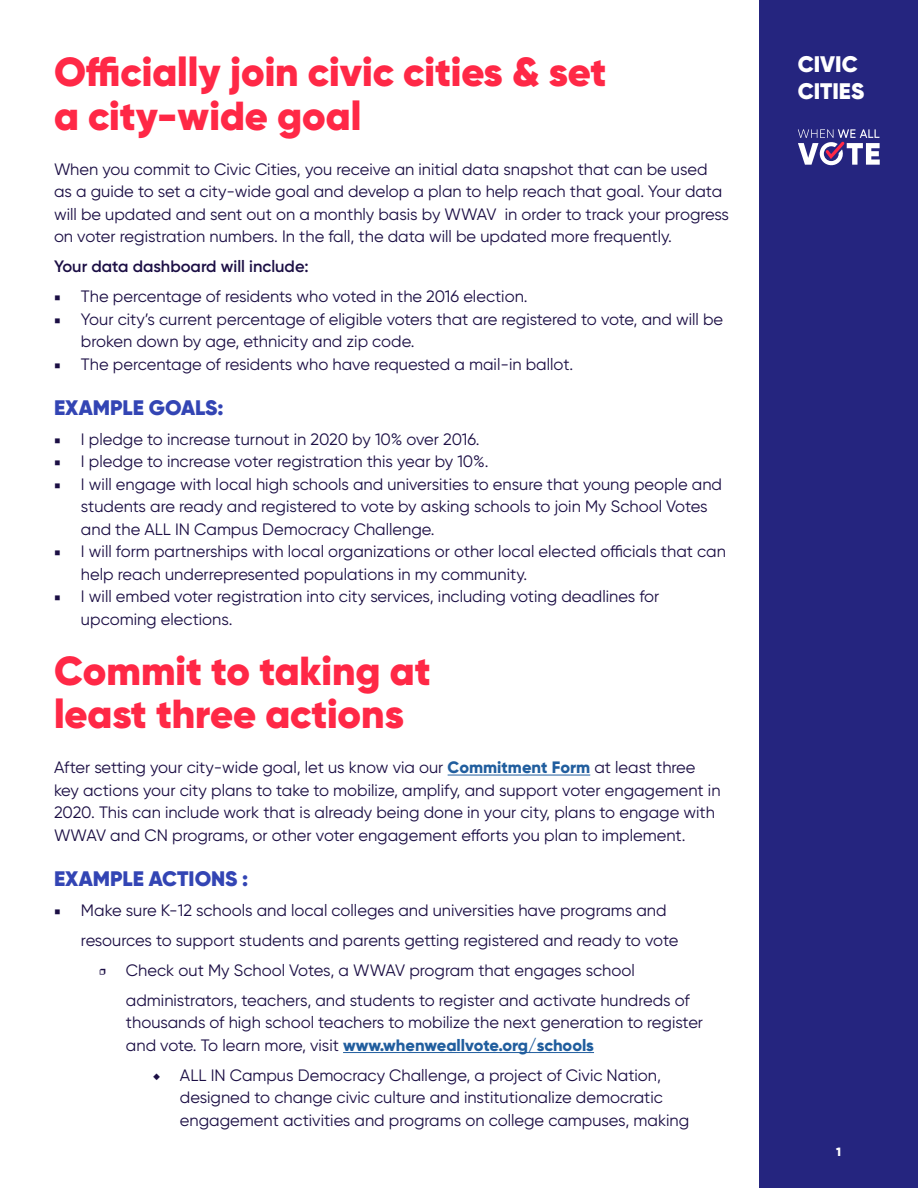
<style>
.page{position:relative;width:918px;height:1188px;background:#fff}
.page>*{position:absolute;margin:0;border:0;box-sizing:border-box;transform-origin:0 0}
.t1{font:900 40.5px/43.5px "Gilroy";color:#ff2846}
.t2{font:900 22.5px "Gilroy";color:#fff}
.t3{font:900 21px "Gilroy";color:#3345b4}
.t4{font:16.5px/22.5px "Gilroy";color:#1b0e44}
.t5{font:600 16.5px "Gilroy";color:#1b0e44}
.t6{font:900 12px "Gilroy";color:#fff}
.s1{font-family:"Minion Pro"}
.s2{font-weight:800;color:#215e9e}
</style>
<div class="page">
<div style="left:760px;top:0;width:158px;height:1188px;background:#25257f"></div>
<svg style="left:798px;top:129px;width:82px;height:37px"></svg>
<hr style="left:448px;top:775px;width:142px;height:1px;background:#215e9e">
<hr style="left:343px;top:1052px;width:251px;height:1px;background:#215e9e">
<h1 class="t1" style="left:54px;top:50px;width:554px">Officially join civic cities &amp; set</h1>
<h1 class="t1" style="left:54px;top:94px;width:309px">a city-wide goal</h1>
<p class="t4" style="left:54px;top:158px;width:676px">When you commit to Civic Cities, you receive an initial data snapshot that can be used as a guide to set a city-wide goal and develop a plan to help reach that goal. Your data will be updated and sent out on a monthly basis by WWAV in order to track your progress on voter registration numbers. In the fall, the data will be updated more frequently.</p>
<p class="t5" style="left:54px;top:256px;width:256px">Your data dashboard will include:</p>
<p class="t4" style="left:54px;top:285px;width:475px"><span class="s1">■</span> The percentage of residents who voted in the 2016 election.</p>
<p class="t4" style="left:81px;top:308px;width:644px;text-indent:-27px"><span class="s1">■</span> Your city’s current percentage of eligible voters that are registered to vote, and will be broken down by age, ethnicity and zip code.</p>
<p class="t4" style="left:54px;top:353px;width:521px"><span class="s1">■</span> The percentage of residents who have requested a mail-in ballot.</p>
<p class="t3" style="left:54px;top:394px;width:171px">EXAMPLE GOALS:</p>
<p class="t4" style="left:54px;top:428px;width:427px"><span class="s1">■</span> I pledge to increase turnout in 2020 by 10% over 2016.</p>
<p class="t4" style="left:54px;top:450px;width:436px"><span class="s1">■</span> I pledge to increase voter registration this year by 10%.</p>
<p class="t4" style="left:81px;top:473px;width:643px;text-indent:-27px"><span class="s1">■</span> I will engage with local high schools and universities to ensure that young people and students are ready and registered to vote by asking schools to join My School Votes and the ALL IN Campus Democracy Challenge.</p>
<p class="t4" style="left:81px;top:540px;width:646px;text-indent:-27px"><span class="s1">■</span> I will form partnerships with local organizations or other local elected officials that can help reach underrepresented populations in my community.</p>
<p class="t4" style="left:81px;top:585px;width:580px;text-indent:-27px"><span class="s1">■</span> I will embed voter registration into city services, including voting deadlines for upcoming elections.</p>
<h1 class="t1" style="left:54px;top:649px;width:378px">Commit to taking at least three actions</h1>
<p class="t4" style="left:54px;top:756px;width:668px">After setting your city-wide goal, let us know via our <span class="s2">Commitment Form</span> at least three key actions your city plans to take to mobilize, amplify, and support voter engagement in 2020. This can include work that is already being done in your city, plans to engage with WWAV and CN programs, or other voter engagement efforts you plan to implement.</p>
<p class="t3" style="left:54px;top:865px;width:196px">EXAMPLE ACTIONS :</p>
<p class="t4" style="left:54px;top:899px;width:614px"><span class="s1">■</span> Make sure K-12 schools and local colleges and universities have programs and</p>
<p class="t4" style="left:81px;top:929px;width:599px">resources to support students and parents getting registered and ready to vote</p>
<p class="t4" style="left:99px;top:959px;width:537px"><span class="s1">ӽ</span> Check out My School Votes, a WWAV program that engages school</p>
<p class="t4" style="left:126px;top:989px;width:565px">administrators, teachers, and students to register and activate hundreds of</p>
<p class="t4" style="left:126px;top:1011px;width:579px">thousands of high school teachers to mobilize the next generation to register and vote. To learn more, visit <span class="s2">www.whenweallvote.org/schools</span></p>
<p class="t4" style="left:180px;top:1064px;width:511px;text-indent:-27px"><span class="s1">◆</span> ALL IN Campus Democracy Challenge, a project of Civic Nation, designed to change civic culture and institutionalize democratic engagement activities and programs on college campuses, making</p>
<h2 class="t2" style="left:798px;top:50px;width:62px">CIVIC</h2>
<h2 class="t2" style="left:798px;top:77px;width:68px">CITIES</h2>
<p class="t6" style="left:836px;top:1144px;width:6px">1</p>
</div>
